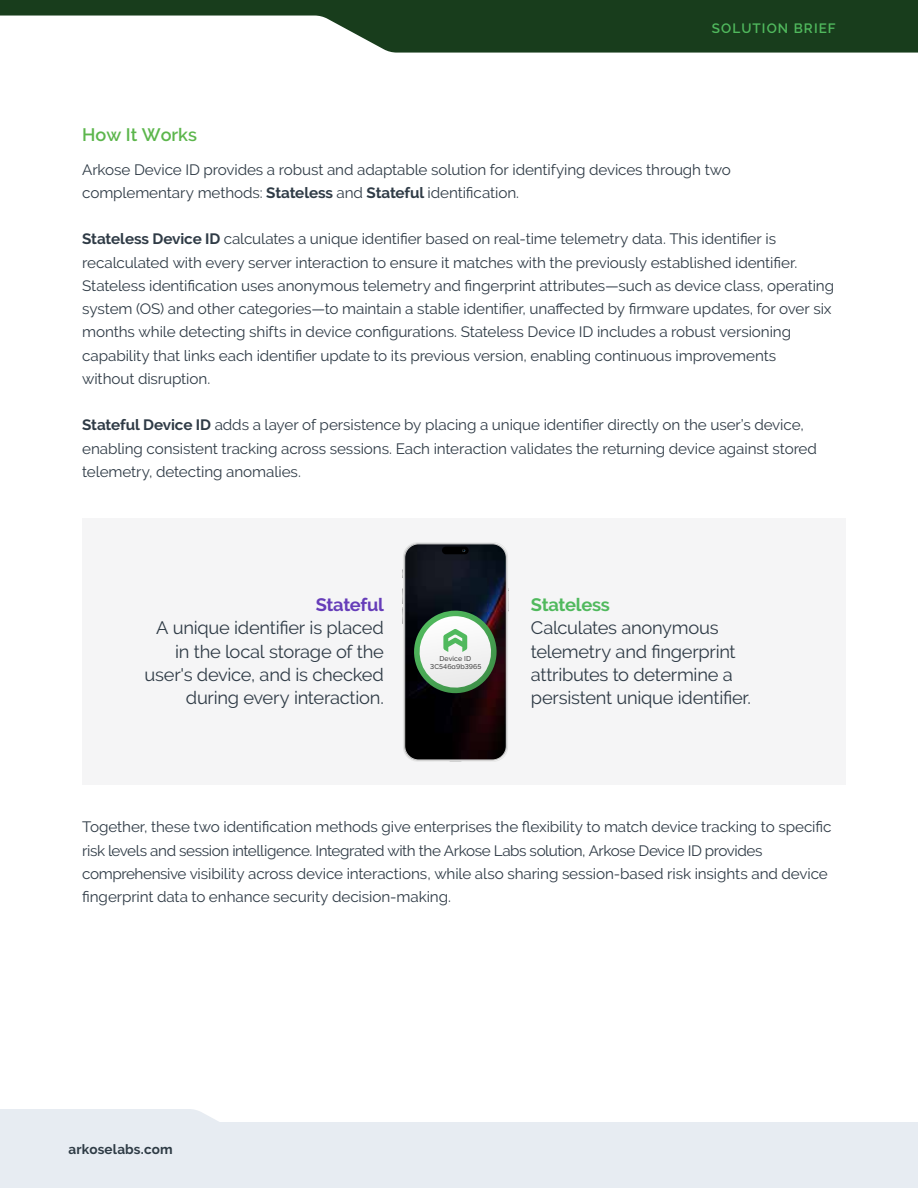
<style>
.page{position:relative;width:918px;height:1188px;background:#fff}
.page>*{position:absolute;margin:0;border:0;box-sizing:border-box;transform-origin:0 0}
.t1{font:18px/23.2px "Raleway";letter-spacing:-.015em;color:#2f3b46;text-align:right}
.t2{font:600 18px "Raleway";color:#5cb64c}
.t3{font:700 18px "Raleway";letter-spacing:-.015em;color:#50b95d}
.t4{font:700 18px "Raleway";letter-spacing:-.02em;color:#663db9}
.t5{font:15px/23.2px "Raleway";letter-spacing:-.005em;color:#2f3b46}
.t6{font:700 13.5px "Raleway";letter-spacing:.01em;color:#2e3b45}
.t7{font:600 13.5px "Raleway";letter-spacing:.08em;color:#50b95d}
.t8{font:500 7.05px/8.4px "Raleway";letter-spacing:.01em;color:#414141;text-align:center}
.s1{font-weight:700}
</style>
<div class="page">
<svg style="left:0;top:0;width:918px;height:53px;fill:#183d1c"></svg>
<div style="left:0;top:1109px;width:219px;height:13px;background:#e7ecf2"></div>
<div style="left:0;top:1122px;width:918px;height:66px;background:#e7ecf2"></div>
<div style="left:82px;top:519px;width:764px;height:266px;background:#f5f5f6"></div>
<svg style="left:402px;top:542px;width:107px;height:220px"></svg>
<p class="t7" style="left:712px;top:21px;width:125px">SOLUTION BRIEF</p>
<p class="t2" style="left:82px;top:124px;width:116px">How It Works</p>
<p class="t5" style="left:82px;top:158px;width:650px">Arkose Device ID provides a robust and adaptable solution for identifying devices through two complementary methods: <span class="s1">Stateless</span> and <span class="s1">Stateful</span> identification.</p>
<p class="t5" style="left:82px;top:227px;width:753px"><span class="s1">Stateless Device ID</span> calculates a unique identifier based on real-time telemetry data. This identifier is recalculated with every server interaction to ensure it matches with the previously established identifier.<br>Stateless identification uses anonymous telemetry and fingerprint attributes—such as device class, operating system (OS) and other categories—to maintain a stable identifier, unaffected by firmware updates, for over six months while detecting shifts in device configurations. Stateless Device ID includes a robust versioning capability that links each identifier update to its previous version, enabling continuous improvements<br>without disruption.</p>
<p class="t5" style="left:82px;top:413px;width:736px"><span class="s1">Stateful Device ID</span> adds a layer of persistence by placing a unique identifier directly on the user’s device, enabling consistent tracking across sessions. Each interaction validates the returning device against stored telemetry, detecting anomalies.</p>
<p class="t4" style="left:316px;top:594px;width:70px">Stateful</p>
<p class="t1" style="left:145px;top:616px;width:241px">A unique identifier is placed in the local storage of the user's device, and is checked during every interaction.</p>
<p class="t8" style="left:430px;top:654px;width:53px">Device ID<br>3C546a9b3965</p>
<p class="t3" style="left:531px;top:594px;width:81px">Stateless</p>
<p class="t1" style="left:531px;top:616px;width:222px;text-align:left">Calculates anonymous telemetry and fingerprint attributes to determine a persistent unique identifier.</p>
<p class="t5" style="left:82px;top:815px;width:751px">Together, these two identification methods give enterprises the flexibility to match device tracking to specific risk levels and session intelligence. Integrated with the Arkose Labs solution, Arkose Device ID provides comprehensive visibility across device interactions, while also sharing session-based risk insights and device fingerprint data to enhance security decision-making.</p>
<p class="t6" style="left:68px;top:1142px;width:106px">arkoselabs.com</p>
</div>
